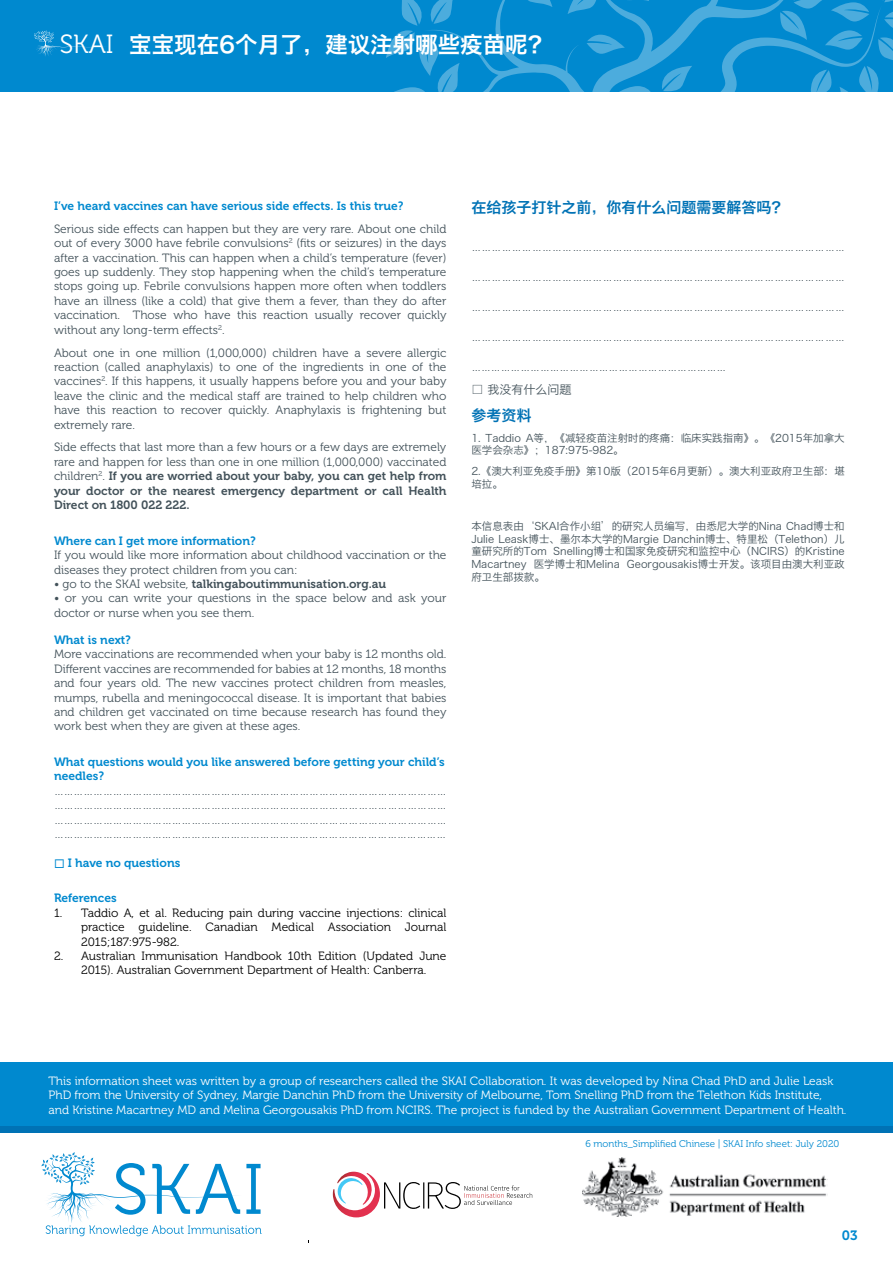
<style>
.page{position:relative;width:893px;height:1263px;background:#fff}
.page>*{position:absolute;margin:0;border:0;box-sizing:border-box;transform-origin:0 0}
.t1{font:26.25px "Museo 300";color:#fff}
.t2{font:22.5px "Hiragino Sans GB W6";color:#fff}
.t3{font:15px "Hiragino Sans GB W6";color:#0072b5}
.t4{font:13.5px "Museo 700";color:#0089cf}
.t5{font:12px/14.4px "Museo 300";color:#43525a;text-align:justify}
.t6{font:12px/14.4px "Museo 300";color:#fff}
.t7{font:12px/14.4px "Museo 300";color:#000;text-align:justify}
.t8{font:12px/14.4px "Museo 700";color:#0089cf}
.t9{font:12px/14.4px "Museo 700";color:#43525a;text-align:justify}
.t10{font:12px "Hiragino Sans GB W3";color:#43525a}
.t11{font:10.5px/12.6px "Hiragino Sans GB W3";color:#43525a}
.t12{font:9.75px "Museo 300";color:#0089cf}
.s1{font-family:"Museo 300"}
</style>
<div class="page">
<div style="left:0;top:0;width:893px;height:91px;background:#0089cf"></div>
<svg style="left:386px;top:0;width:507px;height:92px"></svg>
<svg style="left:34px;top:31px;width:69px;height:25px"></svg>
<div style="left:0;top:1126px;width:893px;height:7px;background:#0072b5"></div>
<svg style="left:41px;top:1152px;width:221px;height:84px"></svg>
<div style="left:0;top:1063px;width:893px;height:63px;background:#0089cf"></div>
<svg style="left:333px;top:1172px;width:199px;height:45px"></svg>
<img style="left:582px;top:1157px;width:245px;height:59px">
<h1 class="t1" style="left:60px;top:30px;width:55px">SKAI</h1>
<h2 class="t2" style="left:129px;top:30px;width:423px">宝宝现在6个月了，建议注射哪些疫苗呢？</h2>
<p class="t8" style="left:54px;top:199px;width:351px">I’ve heard vaccines can have serious side effects. Is this true?</p>
<p class="t5" style="left:54px;top:222px;width:394px">Serious side effects can happen but they are very rare. About one child out of every 3000 have febrile convulsions<sup>2</sup> (fits or seizures) in the days after a vaccination. This can happen when a child’s temperature (fever) goes up suddenly. They stop happening when the child’s temperature stops going up. Febrile convulsions happen more often when toddlers have an illness (like a cold) that give them a fever, than they do after vaccination. Those who have this reaction usually recover quickly without any long-term effects<sup>2</sup>.</p>
<p class="t5" style="left:54px;top:345px;width:394px">About one in one million (1,000,000) children have a severe allergic reaction (called anaphylaxis) to one of the ingredients in one of the vaccines<sup>2</sup>. If this happens, it usually happens before you and your baby leave the clinic and the medical staff are trained to help children who have this reaction to recover quickly. Anaphylaxis is frightening but extremely rare.</p>
<p class="t5" style="left:54px;top:440px;width:394px">Side effects that last more than a few hours or a few days are extremely rare and happen for less than one in one million (1,000,000) vaccinated</p>
<p class="t9" style="left:54px;top:469px;width:394px"><span class="s1">children</span><sup>2</sup><span class="s1">.</span> If you are worried about your baby, you can get help from your doctor or the nearest emergency department or call Health Direct on 1800 022 222.</p>
<p class="t8" style="left:54px;top:533px;width:203px">Where can I get more information?</p>
<p class="t5" style="left:54px;top:548px;width:394px">If you would like more information about childhood vaccination or the diseases they protect children from you can:</p>
<p class="t9" style="left:54px;top:577px;width:334px"><span class="s1">• go to the SKAI website,</span> talkingaboutimmunisation.org.au</p>
<p class="t5" style="left:54px;top:591px;width:394px">• or you can write your questions in the space below and ask your doctor or nurse when you see them.</p>
<p class="t8" style="left:54px;top:633px;width:79px">What is next?</p>
<p class="t5" style="left:54px;top:647px;width:394px">More vaccinations are recommended when your baby is 12 months old.<br>Different vaccines are recommended for babies at 12 months, 18 months and four years old. The new vaccines protect children from measles, mumps, rubella and meningococcal disease. It is important that babies and children get vaccinated on time because research has found they work best when they are given at these ages.</p>
<p class="t8" style="left:54px;top:755px;width:392px">What questions would you like answered before getting your child’s needles?</p>
<p class="t5" style="left:54px;top:784px;width:394px">………………………………………………………………………………………………………… ………………………………………………………………………………………………………… ………………………………………………………………………………………………………… …………………………………………………………………………………………………………</p>
<p class="t8" style="left:54px;top:856px;width:128px">◻ I have no questions</p>
<p class="t8" style="left:54px;top:891px;width:64px">References</p>
<p class="t7" style="left:81px;top:906px;width:367px;text-indent:-27px">1. Taddio A, et al. Reducing pain during vaccine injections: clinical practice guideline. Canadian Medical Association Journal 2015;187:975-982.</p>
<p class="t7" style="left:54px;top:949px;width:394px;text-align:center">2. Australian Immunisation Handbook 10th Edition (Updated June<br>2015). Australian Government Department of Health: Canberra.</p>
<p class="t3" style="left:471px;top:197px;width:316px">在给孩子打针之前，你有什么问题需要解答吗？</p>
<p class="t5" style="left:471px;top:240px;width:375px">…………………………………………………………………………………………………</p>
<p class="t5" style="left:471px;top:270px;width:375px">…………………………………………………………………………………………………</p>
<p class="t5" style="left:471px;top:300px;width:375px">…………………………………………………………………………………………………</p>
<p class="t5" style="left:471px;top:330px;width:375px">…………………………………………………………………………………………………</p>
<p class="t5" style="left:471px;top:360px;width:256px">……………………………………………………………………</p>
<p class="t10" style="left:471px;top:382px;width:101px">□ 我没有什么问题</p>
<p class="t3" style="left:471px;top:405px;width:61px">参考资料</p>
<p class="t11" style="left:471px;top:431px;width:375px">1. Taddio A等，《减轻疫苗注射时的疼痛：临床实践指南》。《2015年加拿大医学会杂志》；187:975-982。</p>
<p class="t11" style="left:471px;top:465px;width:375px">2.《澳大利亚免疫手册》第10版（2015年6月更新）。澳大利亚政府卫生部：堪培拉。</p>
<p class="t11" style="left:471px;top:520px;width:375px;text-align:justify">本信息表由‘SKAI合作小组’的研究人员编写，由悉尼大学的Nina Chad博士和Julie Leask博士、墨尔本大学的Margie Danchin博士、特里松（Telethon）儿童研究所的Tom Snelling博士和国家免疫研究和监控中心（NCIRS）的Kristine Macartney 医学博士和Melina Georgousakis博士开发。该项目由澳大利亚政府卫生部拨款。</p>
<p class="t6" style="left:48px;top:1074px;width:800px">This information sheet was written by a group of researchers called the SKAI Collaboration. It was developed by Nina Chad PhD and Julie Leask<br>PhD from the University of Sydney, Margie Danchin PhD from the University of Melbourne, Tom Snelling PhD from the Telethon Kids Institute,<br>and Kristine Macartney MD and Melina Georgousakis PhD from NCIRS. The project is funded by the Australian Government Department of Health.</p>
<p class="t12" style="left:585px;top:1138px;width:255px">6 months_Simplified Chinese | SKAI Info sheet: July 2020</p>
<p class="t4" style="left:842px;top:1227px;width:17px">03</p>
</div>
